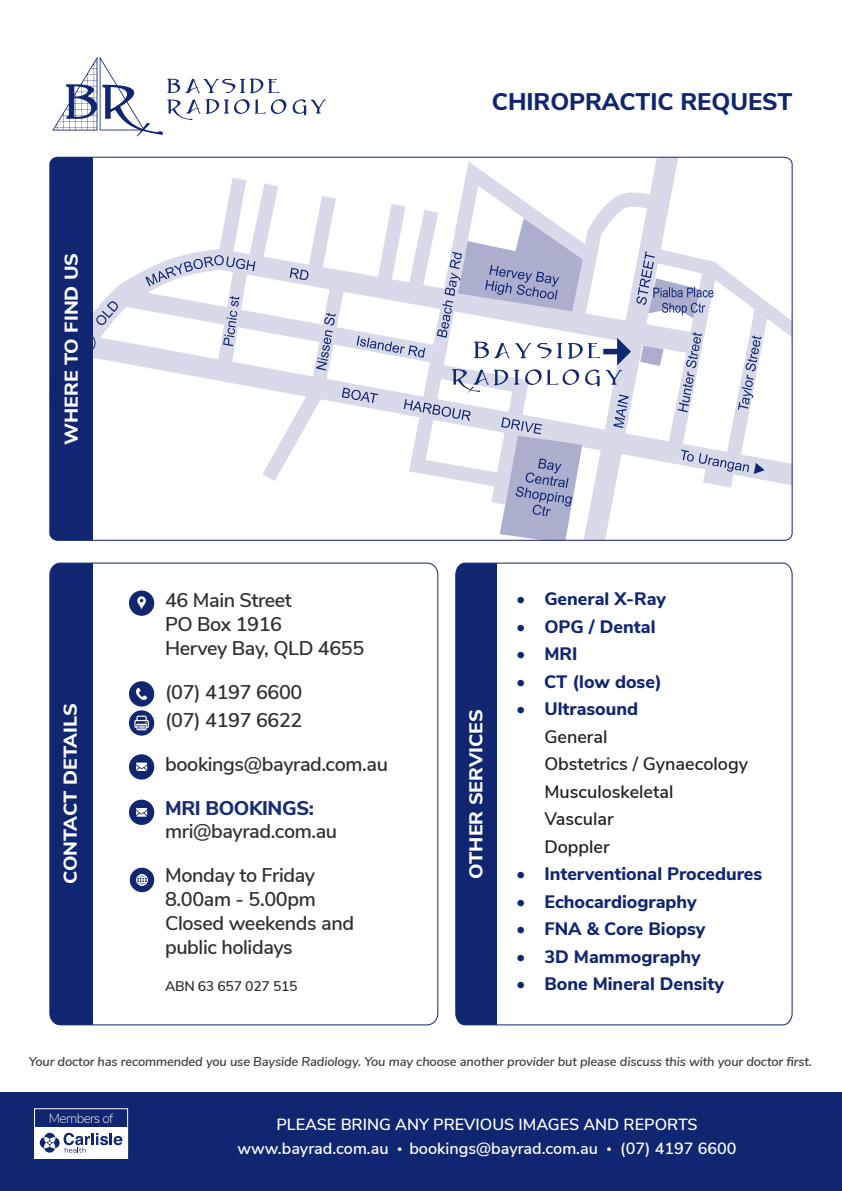
<style>
.page{position:relative;width:842px;height:1191px;background:#fff}
.page>*{position:absolute;margin:0;border:0;box-sizing:border-box;transform-origin:0 0}
.t1{font:800 24px "Nunito Sans";color:#112670}
.t2{font:600 19.8px/23.8px "Nunito Sans";letter-spacing:-.02em;color:#312f30}
.t3{font:800 18.6px "Nunito Sans";color:#fff;scale:1.06 1}
.t4{font:800 18px "Nunito Sans";color:#112670}
.t5{font:600 18px/27.6px "Nunito Sans";color:#231f20}
.t6{font:600 16.2px/23.6px "Nunito Sans";color:#fff;text-align:center}
.t7{font:600 14px "Nunito Sans";letter-spacing:-.02em;color:#312f30}
.t8{font:200 13.4px "Nunito Sans";letter-spacing:-.04em;color:#fff}
.t9{font:italic 600 12.8px "Nunito Sans";letter-spacing:-.01em;color:#3e3e3f}
.s1{font-weight:800;color:#1a2d73}
.s2{font-weight:400}
.s3{font-weight:400;color:#112670}
.s4{font-weight:800;color:#112670}
.s5{font-size:10.2px}
</style>
<div class="page">
<div style="left:129px;top:754px;width:25px;height:25px;background:#112670;border-radius:50%"></div>
<svg style="left:136px;top:762px;width:11px;height:9px"></svg>
<div style="left:76px;top:333px;width:19px;height:20px;border:1px solid #112670;border-radius:50%"></div>
<svg style="left:96px;top:157px;width:696px;height:383px"></svg>
<div style="left:50px;top:157px;width:42px;height:383px;background:#112670"></div>
<div style="left:50px;top:563px;width:43px;height:462px;background:#112670"></div>
<svg style="left:455px;top:562px;width:337px;height:463px"></svg>
<div style="left:130px;top:867px;width:24px;height:25px;background:#112670;border-radius:50%"></div>
<svg style="left:136px;top:874px;width:12px;height:11px"></svg>
<div style="left:129px;top:590px;width:25px;height:26px;background:#112670;border-radius:50%"></div>
<svg style="left:137px;top:596px;width:9px;height:14px"></svg>
<div style="left:129px;top:681px;width:25px;height:25px;background:#112670;border-radius:50%"></div>
<svg style="left:136px;top:688px;width:11px;height:12px"></svg>
<div style="left:129px;top:710px;width:25px;height:25px;background:#112670;border-radius:50%"></div>
<svg style="left:134px;top:715px;width:15px;height:15px"></svg>
<div style="left:0;top:1092px;width:842px;height:99px;background:#112670"></div>
<div style="left:34px;top:1108px;width:94px;height:51px;border:1px solid #fff"></div>
<div style="left:35px;top:1126px;width:93px;height:32px;background:#fff"></div>
<svg style="left:40px;top:1132px;width:82px;height:20px"></svg>
<svg style="left:52px;top:57px;width:274px;height:79px"></svg>
<div style="left:129px;top:799px;width:25px;height:26px;background:#112670;border-radius:50%"></div>
<svg style="left:136px;top:808px;width:11px;height:8px"></svg>
<p class="t3" style="left:58px;top:445px;width:183px;rotate:-90deg">WHERE TO FIND US</p>
<p class="t1" style="left:492px;top:84px;width:302px">CHIROPRACTIC REQUEST</p>
<p class="t2" style="left:165px;top:587px;width:201px">46 Main Street<br>PO Box 1916<br>Hervey Bay, QLD 4655</p>
<p class="t2" style="left:165px;top:676px;width:139px;line-height:28px">(07) 4197 6600 (07) 4197 6622</p>
<p class="t2" style="left:165px;top:750px;width:224px">bookings@bayrad.com.au</p>
<p class="t2" style="left:165px;top:794px;width:174px"><span class="s1">MRI BOOKINGS: </span>mri@bayrad.com.au</p>
<p class="t2" style="left:165px;top:862px;width:190px">Monday to Friday<br>8.00am - 5.00pm<br>Closed weekends and public holidays</p>
<p class="t7" style="left:165px;top:976px;width:134px">ABN 63 657 027 515</p>
<p class="t3" style="left:57px;top:884px;width:172px;rotate:-90deg">CONTACT DETAILS</p>
<p class="t3" style="left:462px;top:878px;width:161px;rotate:-90deg">OTHER SERVICES</p>
<p class="t4" style="left:516px;top:586px;width:151px"><span class="s2">•</span> General X-Ray</p>
<p class="t4" style="left:516px;top:613px;width:141px">• OPG / Dental</p>
<p class="t4" style="left:516px;top:641px;width:63px"><span class="s2">•</span> MRI</p>
<p class="t4" style="left:516px;top:668px;width:147px"><span class="s2">•</span> CT (low dose)</p>
<p class="t5" style="left:544px;top:694px;width:205px;text-indent:-28px"><span class="s3">•</span> <span class="s4">Ultrasound<br></span>General<br>Obstetrics / Gynaecology<br>Musculoskeletal<br>Vascular<br>Doppler</p>
<p class="t4" style="left:516px;top:861px;width:247px">• Interventional Procedures</p>
<p class="t4" style="left:516px;top:888px;width:182px">• Echocardiography</p>
<p class="t4" style="left:516px;top:916px;width:191px">• FNA &amp; Core Biopsy</p>
<p class="t4" style="left:516px;top:943px;width:186px">• 3D Mammography</p>
<p class="t4" style="left:516px;top:971px;width:209px">• Bone Mineral Density</p>
<p class="t9" style="left:29px;top:1052px;width:785px">Your doctor has recommended you use Bayside Radiology. You may choose another provider but please discuss this with your doctor first.</p>
<p class="t8" style="left:49px;top:1108px;width:66px">Members of</p>
<p class="t6" style="left:237px;top:1111px;width:501px">PLEASE BRING ANY PREVIOUS IMAGES AND REPORTS www.bayrad.com.au <span class="s5">•</span> bookings@bayrad.com.au <span class="s5">•</span> (07) 4197 6600</p>
</div>
